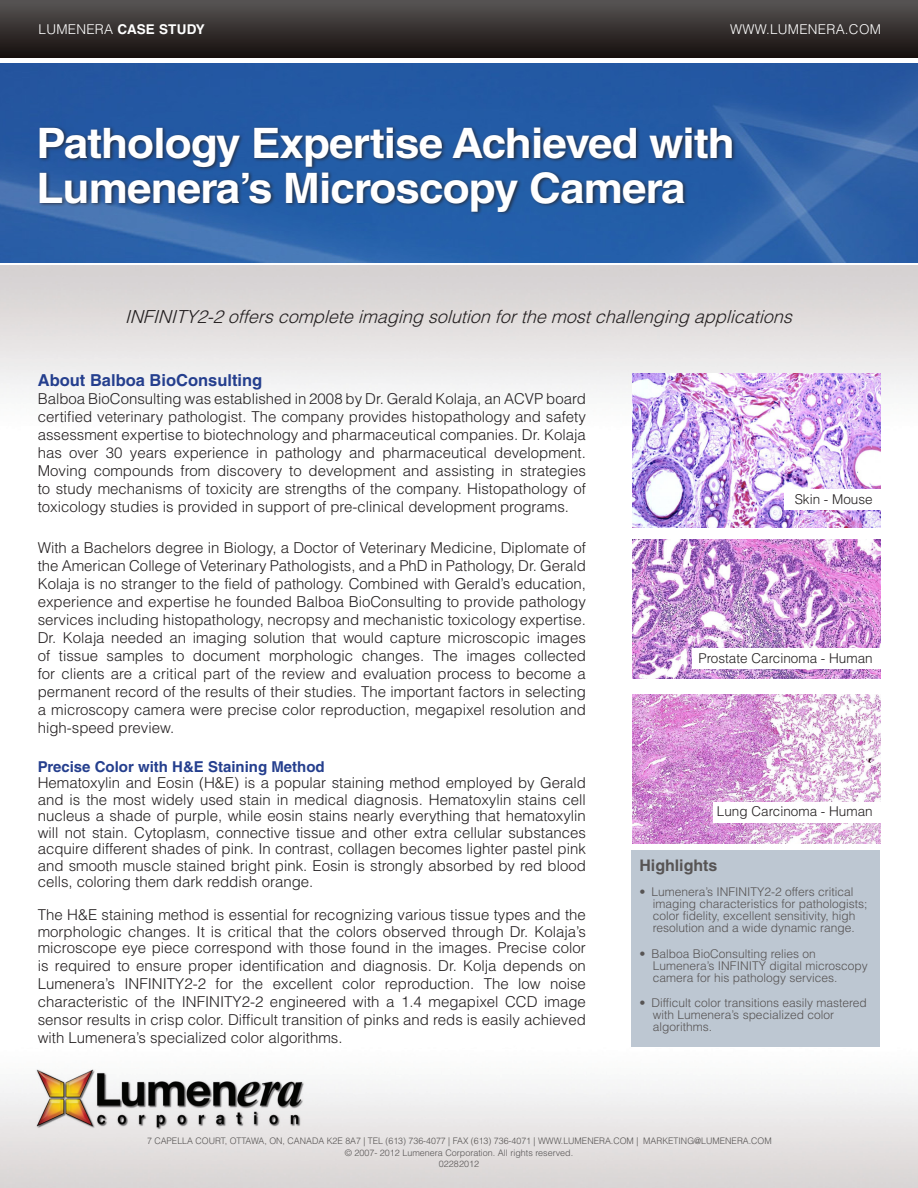
<style>
.page{position:relative;width:918px;height:1188px;background:#fff}
.page>*{position:absolute;margin:0;border:0;box-sizing:border-box;transform-origin:0 0}
.t1{font:700 42px/45px "Helvetica LT Std";letter-spacing:-.02em;color:#fff;scale:1.05 1}
.t2{font:italic 300 18px "Helvetica LT Std";color:#231f20}
.BODY_text{font:700 16.5px "Helvetica LT Std";color:#253f8e}
.Body_HEADING{font:700 15.9px "Helvetica LT Std";color:#575454}
.BODY_text-2{font:300 15px/18px "Helvetica LT Std";color:#231f20;text-align:justify}
.BODY_text-3{font:700 15px "Helvetica LT Std";color:#253f8e}
.t3{font:300 13.5px "Helvetica LT Std";color:#231f20}
.t4{font:700 13.5px "Helvetica LT Std";color:#fff}
.t5{font:300 13.5px "Helvetica LT Std";letter-spacing:.02em;color:#fff}
.t6{font:300 12px/12px "Helvetica LT Std";color:#575454}
.t7{font:300 9px "Helvetica LT Std";color:#555252}
.t8{font:300 9px/10.8px "Helvetica LT Std";color:#575454;text-align:center}
.s1{font-weight:300}
</style>
<div class="page">
<img style="left:0;top:266px;width:918px;height:223px">
<div style="left:0;top:0;width:918px;height:57px;background:linear-gradient(to bottom,#585555,#150f0c)"></div>
<img style="left:0;top:971px;width:918px;height:217px">
<img style="left:632px;top:540px;width:248px;height:139px">
<div style="left:632px;top:851px;width:248px;height:196px;background:#bdc7d2"></div>
<img style="left:0;top:64px;width:918px;height:198px">
<div style="left:38px;top:125px;width:699px;height:91px;background:#231f20;opacity:.75"></div>
<div style="left:692px;top:648px;width:189px;height:21px;background:#fff"></div>
<img style="left:632px;top:694px;width:248px;height:149px">
<img style="left:632px;top:374px;width:248px;height:153px">
<div style="left:784px;top:490px;width:97px;height:20px;background:#fff"></div>
<div style="left:714px;top:802px;width:167px;height:21px;background:#fff"></div>
<p class="t4" style="left:39px;top:21px;width:168px"><span class="s1">LUMENERA</span> CASE STUDY</p>
<p class="t5" style="left:730px;top:20px;width:152px">WWW.LUMENERA.COM</p>
<p class="t1" style="left:37px;top:120px;width:666px">Pathology Expertise Achieved with<br>Lumenera’s Microscopy Camera</p>
<p class="t2" style="left:125px;top:306px;width:674px">INFINITY2-2offerscompleteimagingsolutionforthemostchallengingapplications</p>
<p class="BODY_text" style="left:38px;top:371px;width:226px">About Balboa BioConsulting</p>
<p class="BODY_text-2" style="left:38px;top:390px;width:550px">Balboa BioConsulting was established in 2008 by Dr. Gerald Kolaja, an ACVP board certified veterinary pathologist. The company provides histopathology and safety assessment expertise to biotechnology and pharmaceutical companies. Dr. Kolaja has over 30 years experience in pathology and pharmaceutical development.<br>Moving compounds from discovery to development and assisting in strategies to study mechanisms of toxicity are strengths of the company. Histopathology of toxicology studies is provided in support of pre-clinical development programs.</p>
<p class="BODY_text-2" style="left:38px;top:539px;width:550px">With a Bachelors degree in Biology, a Doctor of Veterinary Medicine, Diplomate of the American College of Veterinary Pathologists, and a PhD in Pathology, Dr. Gerald Kolaja is no stranger to the field of pathology. Combined with Gerald’s education, experience and expertise he founded Balboa BioConsulting to provide pathology services including histopathology, necropsy and mechanistic toxicology expertise.<br>Dr. Kolaja needed an imaging solution that would capture microscopic images of tissue samples to document morphologic changes. The images collected for clients are a critical part of the review and evaluation process to become a permanent record of the results of their studies. The important factors in selecting a microscopy camera were precise color reproduction, megapixel resolution and high-speed preview.</p>
<p class="BODY_text-3" style="left:38px;top:758px;width:288px">Precise Color with H&amp;E Staining Method</p>
<p class="BODY_text-2" style="left:38px;top:775px;width:550px;line-height:16.5px">Hematoxylin and Eosin (H&amp;E) is a popular staining method employed by Gerald and is the most widely used stain in medical diagnosis. Hematoxylin stains cell nucleus a shade of purple, while eosin stains nearly everything that hematoxylin will not stain. Cytoplasm, connective tissue and other extra cellular substances acquire different shades of pink. In contrast, collagen becomes lighter pastel pink and smooth muscle stained bright pink. Eosin is strongly absorbed by red blood cells, coloring them dark reddish orange.</p>
<p class="BODY_text-2" style="left:38px;top:907px;width:550px;line-height:16.5px">The H&amp;E staining method is essential for recognizing various tissue types and the morphologic changes. It is critical that the colors observed through Dr. Kolaja’s microscope eye piece correspond with those found in the images. Precise color</p>
<p class="BODY_text-2" style="left:38px;top:957px;width:550px">is required to ensure proper identification and diagnosis. Dr. Kolja depends on Lumenera’s INFINITY2-2 for the excellent color reproduction. The low noise characteristic of the INFINITY2-2 engineered with a 1.4 megapixel CCD image sensor results in crisp color. Difficult transition of pinks and reds is easily achieved with Lumenera’s specialized color algorithms.</p>
<p class="t3" style="left:795px;top:490px;width:80px">Skin - Mouse</p>
<p class="t3" style="left:698px;top:650px;width:176px">Prostate Carcinoma - Human</p>
<p class="t3" style="left:717px;top:803px;width:157px">Lung Carcinoma - Human</p>
<p class="Body_HEADING" style="left:639px;top:855px;width:80px">Highlights</p>
<p class="t6" style="left:653px;top:886px;width:216px;text-indent:-14px">• Lumenera’s INFINITY2-2 offers critical imaging characteristics for pathologists; color fidelity, excellent sensitivity, high resolution and a wide dynamic range.</p>
<p class="t6" style="left:653px;top:947px;width:216px;text-indent:-14px">• Balboa BioConsulting relies on<br>Lumenera’s INFINITY digital microscopy camera for his pathology services.</p>
<p class="t6" style="left:653px;top:997px;width:216px;text-indent:-14px">• Difficult color transitions easily mastered with Lumenera’s specialized color algorithms.</p>
<p class="t7" style="left:147px;top:1136px;width:626px">7 CAPELLA COURT, OTTAWA, ON, CANADA K2E 8A7 | TEL (613) 736-4077 | FAX (613) 736-4071 | WWW.LUMENERA.COM | MARKETING@LUMENERA.COM</p>
<p class="t8" style="left:345px;top:1148px;width:230px">© 2007- 2012 Lumenera Corporation. All rights reserved.<br>02282012</p>
</div>
